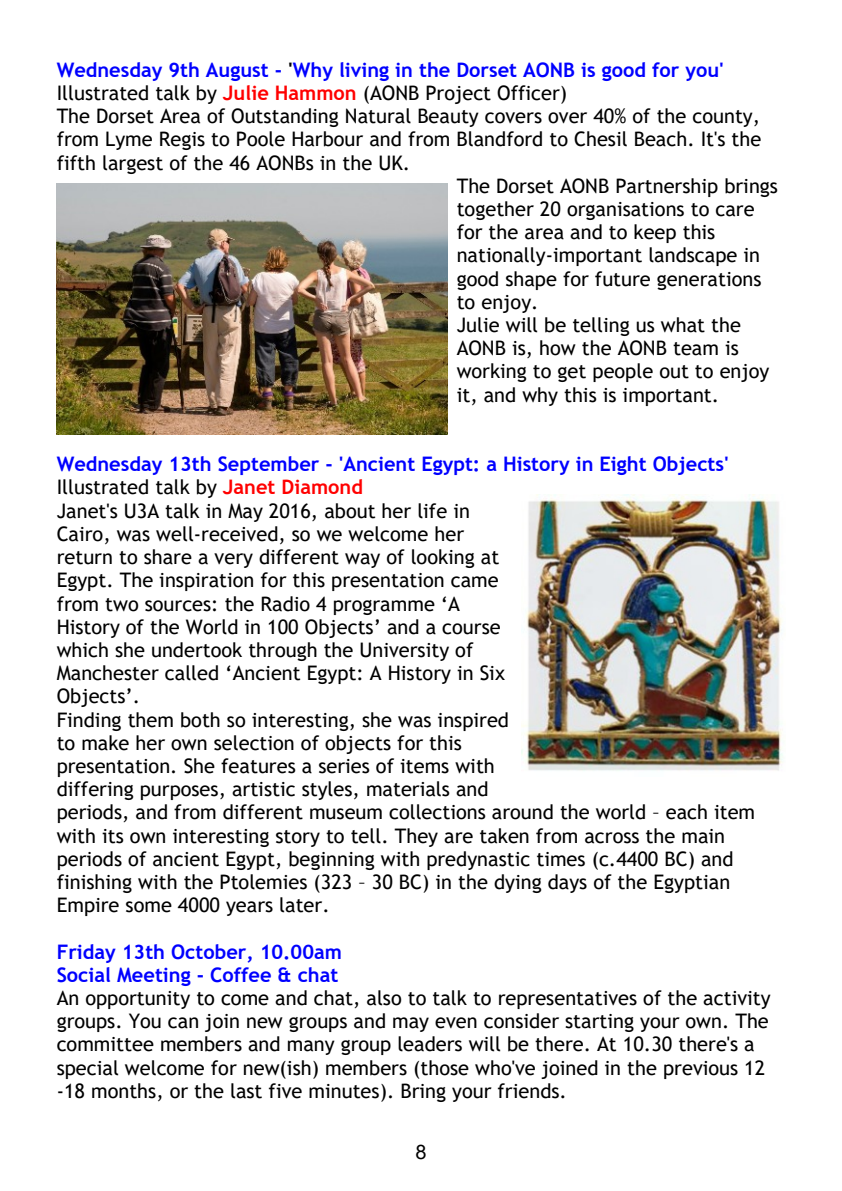
<style>
.page{position:relative;width:842px;height:1191px;background:#fff}
.page>*{position:absolute;margin:0;border:0;box-sizing:border-box;transform-origin:0 0}
.t1{font:20px/23.2px "Trebuchet MS";color:#000}
.t2{font:700 20px/23.2px "Trebuchet MS";color:#00f}
.t3{font:20px "Arial";color:#000}
.s1{color:#000}
.s2{font-weight:700;color:#f00}
.s3{font-weight:700;color:#00f}
</style>
<div class="page">
<img style="left:57px;top:184px;width:391px;height:250px">
<img style="left:522px;top:494px;width:261px;height:277px">
<p class="t2" style="left:57px;top:60px;width:669px">Wednesday 9th August - <span class="s1">'</span>Why living in the Dorset AONB is good for you'</p>
<p class="t1" style="left:57px;top:83px;width:512px">Illustrated talk by <span class="s2">Julie Hammon</span> (AONB Project Officer)</p>
<p class="t1" style="left:57px;top:106px;width:705px">The Dorset Area of Outstanding Natural Beauty covers over 40% of the county,</p>
<p class="t1" style="left:57px;top:129px;width:706px">from Lyme Regis to Poole Harbour and from Blandford to Chesil Beach. It's the</p>
<p class="t1" style="left:57px;top:153px;width:355px">fifth largest of the 46 AONBs in the UK.</p>
<p class="t1" style="left:457px;top:176px;width:323px">The Dorset AONB Partnership brings</p>
<p class="t1" style="left:457px;top:199px;width:299px">together 20 organisations to care</p>
<p class="t1" style="left:457px;top:222px;width:260px">for the area and to keep this</p>
<p class="t1" style="left:457px;top:245px;width:305px">nationally-important landscape in</p>
<p class="t1" style="left:457px;top:269px;width:306px">good shape for future generations</p>
<p class="t1" style="left:457px;top:292px;width:83px">to enjoy.</p>
<p class="t1" style="left:457px;top:315px;width:286px">Julie will be telling us what the</p>
<p class="t1" style="left:457px;top:338px;width:284px">AONB is, how the AONB team is</p>
<p class="t1" style="left:457px;top:361px;width:314px">working to get people out to enjoy</p>
<p class="t1" style="left:457px;top:385px;width:264px">it, and why this is important.</p>
<p class="t1" style="left:57px;top:454px;width:700px"><span class="s3">Wednesday 13th September - 'Ancient Egypt: a History in Eight Objects' </span>Illustrated talk by <span class="s2">Janet Diamond<br></span>Janet's U3A talk in May 2016, about her life in<br>Cairo, was well-received, so we welcome her<br>return to share a very different way of looking at<br>Egypt. The inspiration for this presentation came<br>from two sources: the Radio 4 programme ‘A<br>History of the World in 100 Objects’ and a course<br>which she undertook through the University of<br>Manchester called ‘Ancient Egypt: A History in Six<br>Objects’.<br>Finding them both so interesting, she was inspired<br>to make her own selection of objects for this<br>presentation. She features a series of items with<br>differing purposes, artistic styles, materials and<br>periods, and from different museum collections around the world – each item with its own interesting story to tell. They are taken from across the main periods of ancient Egypt, beginning with predynastic times (c.4400 BC) and finishing with the Ptolemies (323 – 30 BC) in the dying days of the Egyptian Empire some 4000 years later.</p>
<p class="t2" style="left:57px;top:941px;width:287px">Friday 13th October, 10.00am<br>Social Meeting - Coffee &amp; chat</p>
<p class="t1" style="left:57px;top:988px;width:715px">An opportunity to come and chat, also to talk to representatives of the activity groups. You can join new groups and may even consider starting your own. The committee members and many group leaders will be there. At 10.30 there's a special welcome for new(ish) members (those who've joined in the previous 12 -18 months, or the last five minutes). Bring your friends.</p>
<p class="t3" style="left:415px;top:1144px;width:13px">8</p>
</div>
